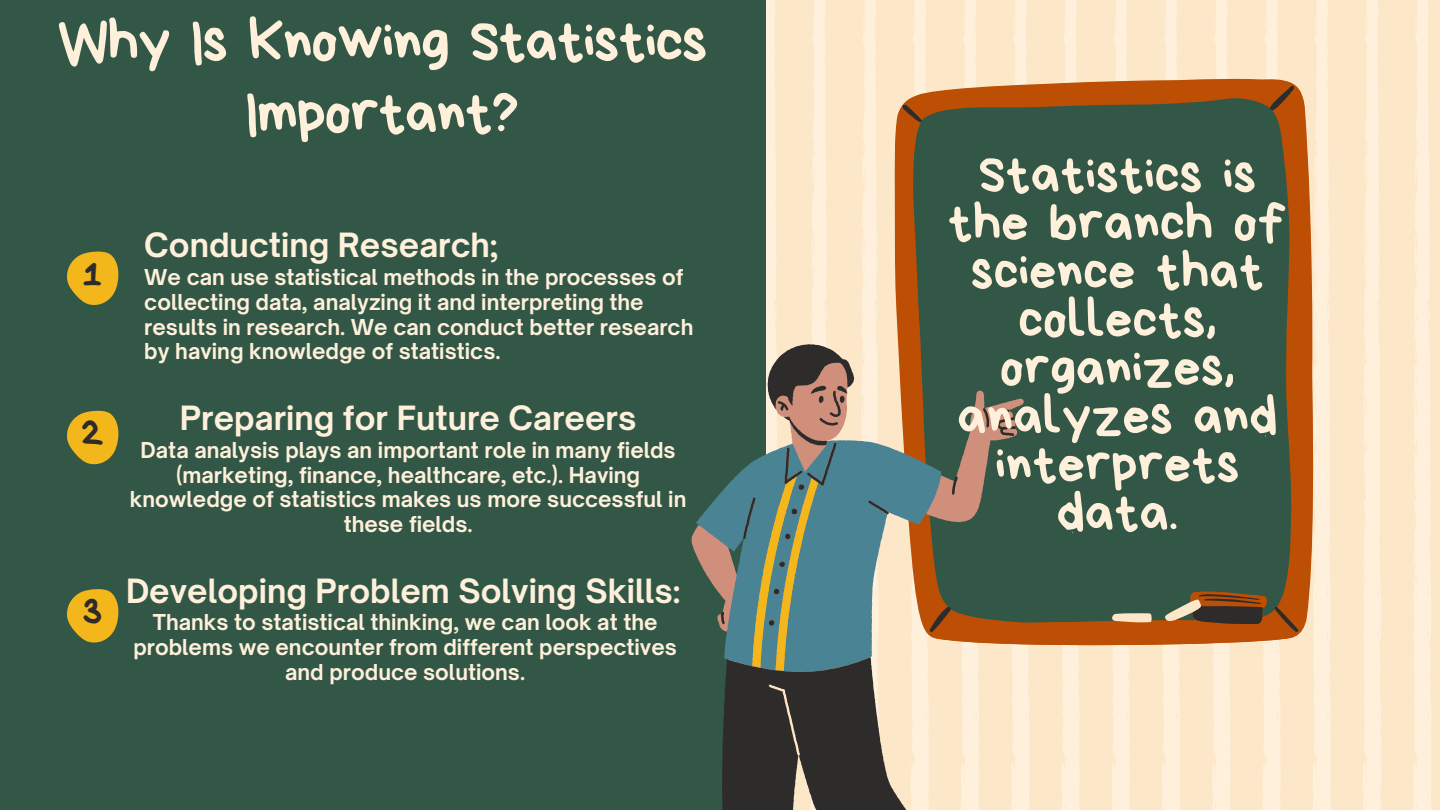
<style>
.page{position:relative;width:1440px;height:810px;background:#335747}
.page>*{position:absolute;margin:0;border:0;box-sizing:border-box;transform-origin:0 0}
.t1{font:60.2px/71.8px "Bryndan Write";letter-spacing:-.02em;color:#fef0da;text-align:center}
.t2{font:54.2px/48.3px "Bryndan Write";color:#fef0da;text-align:center}
.t3{font:39px "Bryndan Write";color:#2e2c2b}
.t4{font:700 32px "Open Sauce One";color:#fef0da}
.t5{font:700 21px/24.8px "Open Sauce One";color:#fef0da;text-align:center}
</style>
<div class="page">
<svg style="left:767px;top:0;width:665px;height:810px;background:#fce9ce"></svg>
<svg style="left:895px;top:78px;width:421px;height:571px;background:#d3864b"></svg>
<svg style="left:902px;top:86px;width:397px;height:546px"></svg>
<svg style="left:1165px;top:599px;width:36px;height:22px"></svg>
<svg style="left:1112px;top:613px;width:40px;height:10px"></svg>
<svg style="left:67px;top:251px;width:52px;height:54px"></svg>
<svg style="left:67px;top:411px;width:52px;height:54px"></svg>
<svg style="left:67px;top:589px;width:52px;height:54px"></svg>
<svg style="left:692px;top:345px;width:332px;height:465px"></svg>
<svg style="left:696px;top:344px;width:320px;height:466px"></svg>
<p class="t1" style="left:57px;top:5px;width:652px">Why Is Knowing Statistics<br>Important?</p>
<h1 class="t3" style="left:83px;top:255px;width:21px">1</h1>
<p class="t3" style="left:81px;top:414px;width:24px">2</p>
<p class="t3" style="left:83px;top:592px;width:21px">3</p>
<p class="t4" style="left:144px;top:225px;width:356px">Conducting Research;</p>
<h1 class="t5" style="left:144px;top:265px;width:551px;text-align:left">We can use statistical methods in the processes of collecting data, analyzing it and interpreting the results in research. We can conduct better research by having knowledge of statistics.</h1>
<p class="t4" style="left:180px;top:398px;width:458px">Preparing for Future Careers</p>
<p class="t5" style="left:130px;top:437px;width:558px">Data analysis plays an important role in many fields (marketing, finance, healthcare, etc.). Having knowledge of statistics makes us more successful in these fields.</p>
<p class="t4" style="left:126px;top:571px;width:556px">Developing Problem Solving Skills:</p>
<p class="t5" style="left:133px;top:610px;width:545px">Thanks to statistical thinking, we can look at the problems we encounter from different perspectives and produce solutions.</p>
<p class="t2" style="left:948px;top:150px;width:341px">Statistics is the branch of science that collects, organizes, analyzes and interprets data.</p>
</div>
